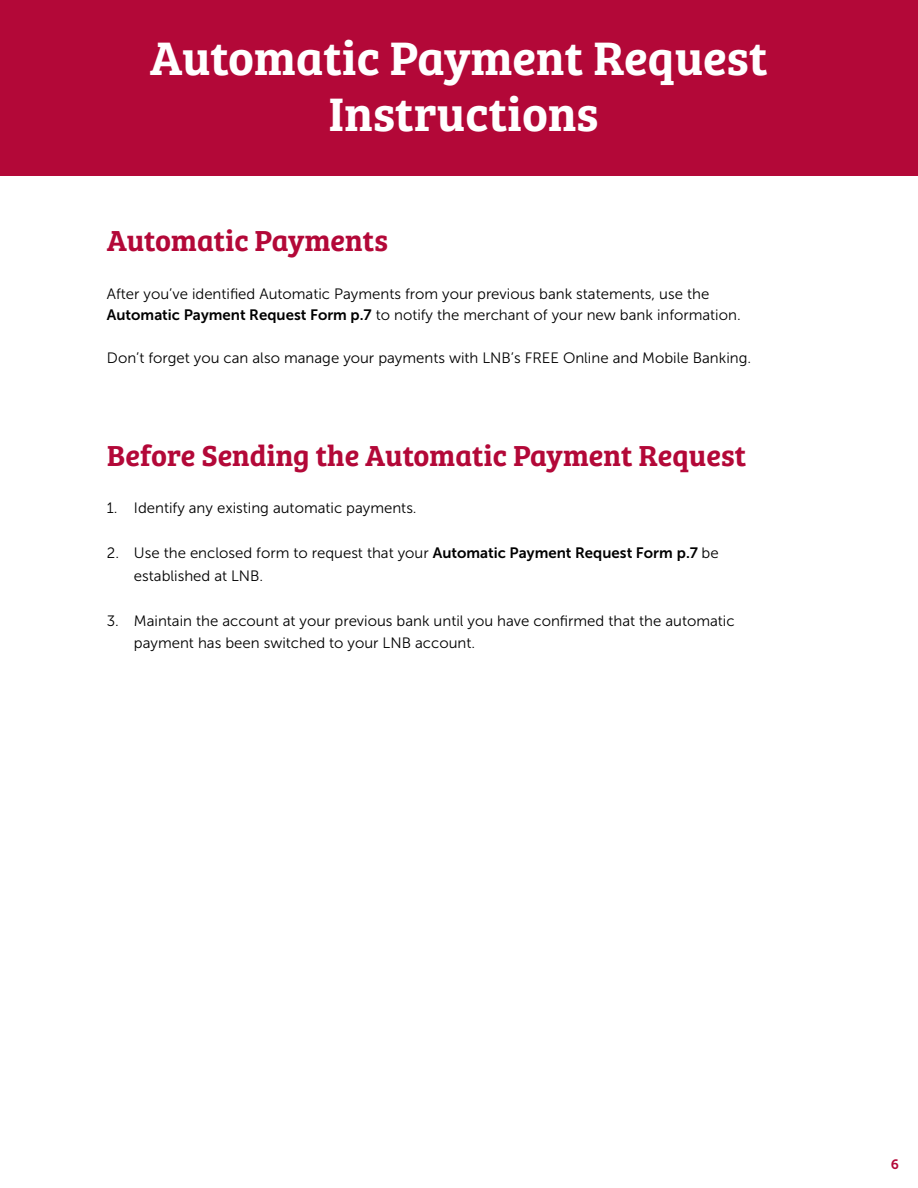
<style>
.page{position:relative;width:918px;height:1188px;background:#fff}
.page>*{position:absolute;margin:0;border:0;box-sizing:border-box;transform-origin:0 0}
.t1{font:48.6px/55.5px "Bree Serif Sb";color:#fff;text-align:center}
.t2{font:30px "Bree Serif Sb";color:#b30838}
.t3{font:15px/22.5px "Museo Sans 300";color:#000}
.t4{font:13.5px "Museo Sans 700";color:#b30838}
.s1{font-family:"Museo Sans 700"}
</style>
<div class="page">
<div style="left:0;top:0;width:918px;height:176px;background:#b30838"></div>
<h1 class="t1" style="left:150px;top:28px;width:620px">Automatic Payment Request<br>Instructions</h1>
<h2 class="t2" style="left:107px;top:218px;width:283px">Automatic Payments</h2>
<p class="t3" style="left:107px;top:283px;width:635px;line-height:21px">After you’ve identified Automatic Payments from your previous bank statements, use the<br><span class="s1">Automatic Payment Request Form p.7</span> to notify the merchant of your new bank information.</p>
<p class="t3" style="left:107px;top:347px;width:646px">Don’t forget you can also manage your payments with LNB’s FREE Online and Mobile Banking.</p>
<h2 class="t2" style="left:107px;top:432px;width:641px">Before Sending the Automatic Payment Request</h2>
<p class="t3" style="left:107px;top:497px;width:311px">1. Identify any existing automatic payments.</p>
<p class="t3" style="left:134px;top:542px;width:586px;text-indent:-27px">2. Use the enclosed form to request that your <span class="s1">Automatic Payment Request Form p.7</span> be established at LNB.</p>
<p class="t3" style="left:134px;top:610px;width:602px;text-indent:-27px">3. Maintain the account at your previous bank until you have confirmed that the automatic payment has been switched to your LNB account.</p>
<p class="t4" style="left:891px;top:1157px;width:10px">6</p>
</div>
